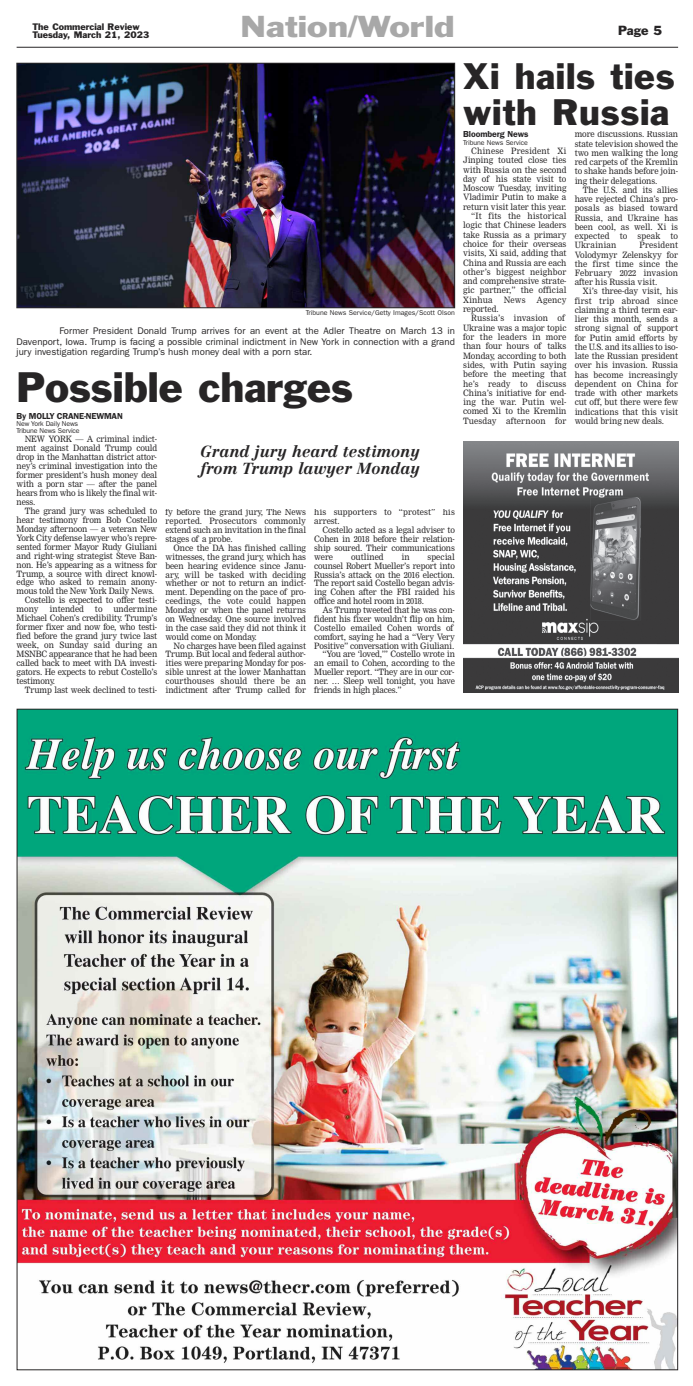
<style>
.page{position:relative;width:693px;height:1386px;background:#fff}
.page>*{position:absolute;margin:0;border:0;box-sizing:border-box;transform-origin:0 0}
.t1{font:39.38px "Franklin Gothic";color:#272526}
.t2{font:34.12px/36.5px "Franklin Gothic";letter-spacing:.02em;color:#272526}
.t3{font:28px "Franklin Gothic";color:#a8a8a8;scale:1.2 1}
.t4{font:italic 700 15.75px/16.9px "Centennial";color:#272526}
.t5{font:12.25px "Franklin Gothic";color:#272526}
.t6{font:9.62px/10.3px "Franklin Gothic";color:#272526;text-align:justify}
.t7{font:8.75px/8.8px "Franklin Gothic";color:#272526}
.t8{font:600 8.75px "Franklin Gothic";letter-spacing:-.02em;color:#272526}
.t9{font:8.58px/9.3px "Nimrod";letter-spacing:-.01em;color:#272526;text-align:justify;scale:.95 1}
.t10{font:8.58px "Nimrod";letter-spacing:.015em;color:#272526;scale:.95 1}
.t11{font:8.58px/8.8px "Nimrod";letter-spacing:.01em;color:#272526;scale:.95 1}
.t12{font:7px/7.4px "Franklin Gothic";letter-spacing:-.005em;color:#272526}
</style>
<div class="page">
<hr style="left:17px;top:47px;width:661px;height:1px;background:#272526">
<img style="left:463px;top:441px;width:215px;height:252px">
<img style="left:19px;top:711px;width:657px;height:657px">
<img style="left:19px;top:65px;width:434px;height:241px">
<div style="left:17px;top:63px;width:438px;height:245px;border:1px solid #272526"></div>
<p class="t7" style="left:32px;top:23px;width:119px">The Commercial Review<br>Tuesday, March 21, 2023</p>
<h3 class="t3" style="left:240px;top:16px;width:180px">Nation/World</h3>
<h3 class="t5" style="left:618px;top:26px;width:46px">Page 5</h3>
<p class="t12" style="left:306px;top:309px;width:151px">Tribune News Service/Getty Images/Scott Olson</p>
<p class="t6" style="left:17px;top:327px;width:440px;text-indent:43px">Former President Donald Trump arrives for an event at the Adler Theatre on March 13 in Davenport, Iowa. Trump is facing a possible criminal indictment in New York in connection with a grand jury investigation regarding Trump’s hush money deal with a porn star.</p>
<h1 class="t1" style="left:17px;top:372px;width:338px">Possible charges</h1>
<h3 class="t4" style="left:201px;top:444px;width:221px">Grand jury heard testimony from Trump lawyer Monday</h3>
<p class="t8" style="left:17px;top:413px;width:108px">By MOLLY CRANE-NEWMAN</p>
<p class="t12" style="left:17px;top:421px;width:65px">New York Daily News<br>Tribune News Service</p>
<p class="t9" style="left:17px;top:435px;width:150px;line-height:8.9px;text-indent:8px">NEW YORK — A criminal indict&shy;ment against Donald Trump could drop in the Manhattan district attor&shy;ney’s criminal investigation into the former president’s hush money deal with a porn star — after the panel hears from who is likely the final wit&shy;ness.</p>
<p class="t9" style="left:25px;top:507px;width:141px">The grand jury was scheduled to</p>
<p class="t9" style="left:17px;top:516px;width:150px">hear testimony from Bob Costello</p>
<p class="t9" style="left:17px;top:525px;width:150px">Monday afternoon — a veteran New</p>
<p class="t9" style="left:17px;top:534px;width:149px">York City defense lawyer who’s repre-</p>
<p class="t9" style="left:17px;top:542px;width:150px">sented former Mayor Rudy Giuliani</p>
<p class="t9" style="left:17px;top:551px;width:149px">and right-wing strategist Steve Ban-</p>
<p class="t9" style="left:17px;top:560px;width:150px">non. He’s appearing as a witness for</p>
<p class="t9" style="left:17px;top:569px;width:149px">Trump, a source with direct knowl-</p>
<p class="t9" style="left:17px;top:578px;width:149px">edge who asked to remain anony-</p>
<p class="t9" style="left:17px;top:587px;width:146px">mous told the New York Daily News.</p>
<p class="t9" style="left:25px;top:596px;width:141px">Costello is expected to offer testi-</p>
<p class="t9" style="left:17px;top:605px;width:25px">mony</p>
<p class="t9" style="left:50px;top:605px;width:38px">intended</p>
<p class="t9" style="left:95px;top:605px;width:10px">to</p>
<p class="t9" style="left:165px;top:509px;width:150px;line-height:8.8px">fy before the grand jury, The News reported. Prosecutors commonly extend such an invitation in the final stages of a probe.</p>
<p class="t9" style="left:165px;top:544px;width:150px;line-height:8.8px;text-indent:8px">Once the DA has finished calling witnesses, the grand jury, which has been hearing evidence since Janu&shy;ary, will be tasked with deciding whether or not to return an indict&shy;ment. Depending on the pace of pro&shy;ceedings, the vote could happen Monday or when the panel returns on Wednesday. One source involved in the case said they did not think it would come on Monday.</p>
<p class="t9" style="left:165px;top:642px;width:150px;line-height:8.8px;text-indent:8px">No charges have been filed against Trump. But local and federal author&shy;ities were preparing Monday for pos&shy;sible unrest at the lower Manhattan courthouses should there be an indictment after Trump called for</p>
<p class="t11" style="left:314px;top:509px;width:150px">his supporters to “protest” his arrest.</p>
<p class="t9" style="left:314px;top:526px;width:150px;line-height:8.8px;text-indent:8px">Costello acted as a legal adviser to Cohen in 2018 before their relation&shy;ship soured. Their communications were</p>
<p class="t9" style="left:314px;top:553px;width:150px;line-height:8.8px;text-indent:113px">special counsel Robert Mueller’s report into Russia’s attack on the 2016 election.<br>The report said Costello began advis&shy;ing Cohen after the FBI raided his office and hotel room in 2018.</p>
<p class="t9" style="left:322px;top:606px;width:141px">As Trump tweeted that he was con-</p>
<p class="t9" style="left:314px;top:615px;width:150px">fident his fixer wouldn’t flip on him,</p>
<p class="t9" style="left:314px;top:624px;width:148px">Costello emailed Cohen words of</p>
<p class="t9" style="left:314px;top:632px;width:150px">comfort, saying he had a “Very Very</p>
<p class="t9" style="left:314px;top:641px;width:149px">Positive” conversation with Giuliani.</p>
<p class="t9" style="left:322px;top:650px;width:141px">“You are ‘loved,’” Costello wrote in</p>
<p class="t9" style="left:314px;top:659px;width:150px">an email to Cohen, according to the</p>
<p class="t9" style="left:314px;top:668px;width:149px">Mueller report. “They are in our cor-</p>
<p class="t9" style="left:314px;top:677px;width:150px">ner. … Sleep well tonight, you have</p>
<p class="t9" style="left:314px;top:686px;width:94px">friends in high places.”</p>
<p class="t9" style="left:351px;top:553px;width:36px">outlined</p>
<p class="t9" style="left:402px;top:553px;width:10px">in</p>
<p class="t9" style="left:17px;top:605px;width:150px;line-height:8.9px;text-indent:97px">undermine Michael Cohen’s credibility. Trump’s former fixer and now foe, who testi&shy;fied before the grand jury twice last week, on Sunday said during an MSNBC appearance that he had been called back to meet with DA investi&shy;gators. He expects to rebut Costello’s testimony.</p>
<p class="t9" style="left:25px;top:686px;width:141px">Trump last week declined to testi-</p>
<h2 class="t2" style="left:463px;top:60px;width:213px">Xi hails ties with Russia</h2>
<p class="t8" style="left:463px;top:131px;width:67px">Bloomberg News</p>
<p class="t12" style="left:463px;top:139px;width:66px">Tribune News Service</p>
<p class="t10" style="left:471px;top:147px;width:102px">Chinese President Xi</p>
<p class="t9" style="left:463px;top:156px;width:110px">Jinping touted close ties</p>
<p class="t9" style="left:463px;top:165px;width:110px">with Russia on the second</p>
<p class="t9" style="left:463px;top:175px;width:110px">day of his state visit to</p>
<p class="t9" style="left:463px;top:184px;width:110px">Moscow Tuesday, inviting</p>
<p class="t9" style="left:463px;top:193px;width:110px">Vladimir Putin to make a</p>
<p class="t9" style="left:463px;top:203px;width:110px">return visit later this year.</p>
<p class="t10" style="left:471px;top:212px;width:102px">“It fits the historical</p>
<p class="t9" style="left:463px;top:221px;width:110px">logic that Chinese leaders</p>
<p class="t9" style="left:463px;top:230px;width:110px">take Russia as a primary</p>
<p class="t9" style="left:463px;top:240px;width:110px">choice for their overseas</p>
<p class="t9" style="left:463px;top:249px;width:110px">visits, Xi said, adding that</p>
<p class="t9" style="left:463px;top:258px;width:110px">China and Russia are each</p>
<p class="t10" style="left:463px;top:268px;width:110px">other’s biggest neighbor</p>
<p class="t9" style="left:463px;top:277px;width:110px">and comprehensive strate-</p>
<p class="t9" style="left:463px;top:286px;width:110px">gic partner,” the official</p>
<p class="t9" style="left:463px;top:296px;width:33px">Xinhua</p>
<p class="t9" style="left:504px;top:296px;width:24px">News</p>
<p class="t9" style="left:537px;top:296px;width:33px">Agency</p>
<p class="t9" style="left:463px;top:305px;width:39px">reported.</p>
<p class="t10" style="left:471px;top:315px;width:100px">Russia’s invasion of</p>
<p class="t9" style="left:463px;top:324px;width:110px">Ukraine was a major topic</p>
<p class="t10" style="left:463px;top:333px;width:110px">for the leaders in more</p>
<p class="t9" style="left:463px;top:342px;width:110px">than four hours of talks</p>
<p class="t9" style="left:463px;top:351px;width:110px">Monday, according to both</p>
<p class="t9" style="left:463px;top:361px;width:110px">sides, with Putin saying</p>
<p class="t10" style="left:463px;top:371px;width:110px">before the meeting that</p>
<p class="t10" style="left:463px;top:380px;width:110px">he’s ready to discuss</p>
<p class="t9" style="left:463px;top:389px;width:110px">China’s initiative for end-</p>
<p class="t10" style="left:463px;top:399px;width:110px">ing the war. Putin wel-</p>
<p class="t9" style="left:463px;top:407px;width:110px">comed Xi to the Kremlin</p>
<p class="t10" style="left:463px;top:417px;width:110px">Tuesday afternoon for</p>
<p class="t9" style="left:575px;top:130px;width:110px">more discussions. Russian state television showed the two men walking the long red carpets of the Kremlin to shake hands before join&shy;ing their delegations.</p>
<p class="t9" style="left:575px;top:186px;width:110px;text-indent:8px">The U.S. and its allies have rejected China’s pro&shy;posals as biased toward Russia, and Ukraine has been cool, as well. Xi is expected to speak to Ukrainian</p>
<p class="t9" style="left:575px;top:241px;width:110px;text-indent:65px">President Volodymyr Zelenskyy for the first time since the February 2022 invasion after his Russia visit.</p>
<p class="t9" style="left:575px;top:287px;width:110px;text-indent:8px">Xi’s three-day visit, his first trip abroad since claiming a third term ear&shy;lier this month, sends a strong signal of support for Putin amid efforts by the U.S. and its allies to iso&shy;late the Russian president over his invasion. Russia has become increasingly dependent on China for trade with other markets cut off, but there were few indications that this visit would bring new deals.</p>
</div>
